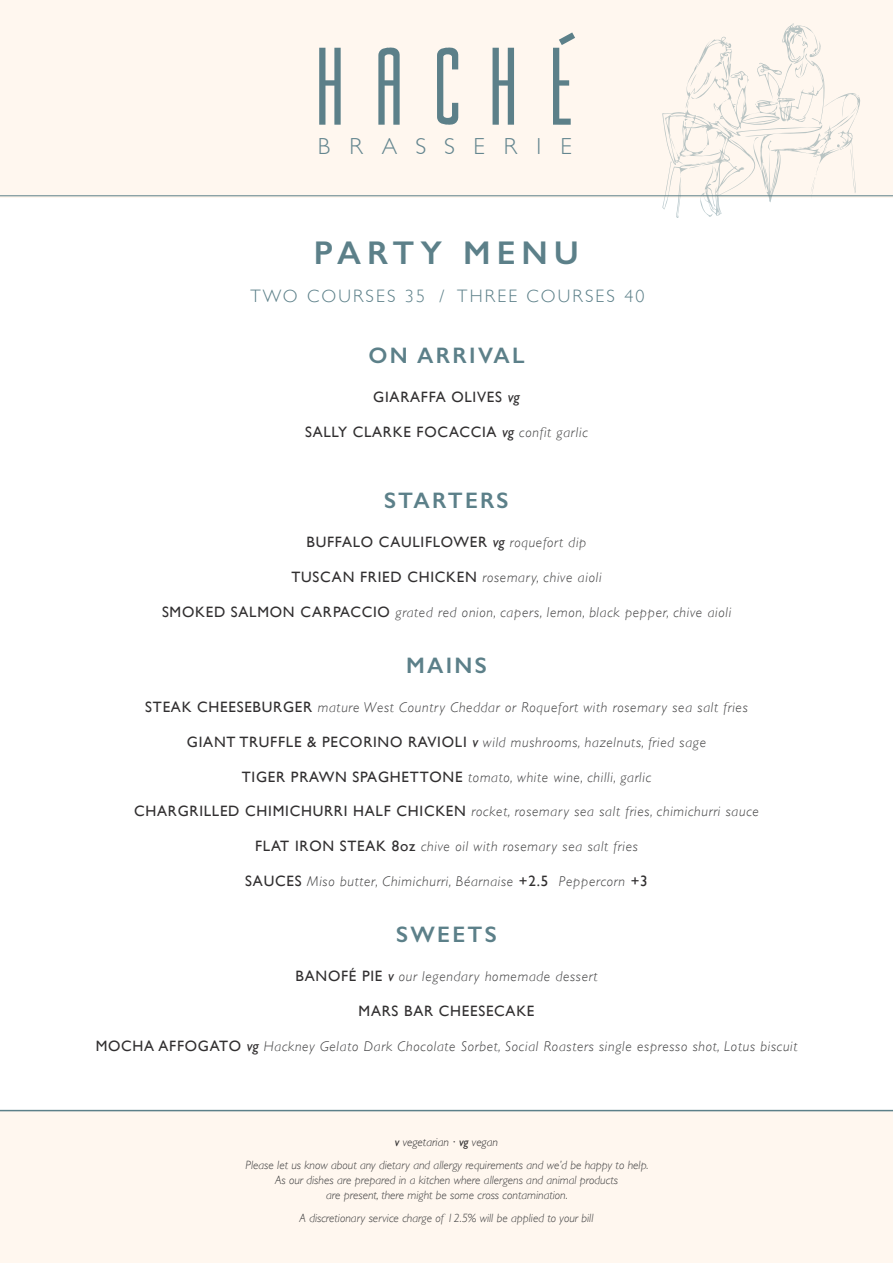
<style>
.page{position:relative;width:893px;height:1263px;background:#fff}
.page>*{position:absolute;margin:0;border:0;box-sizing:border-box;transform-origin:0 0}
.t1{font:600 33px "Gill Sans";letter-spacing:.18em;color:#5c8089}
.t2{font:300 23.1px "Gill Sans";letter-spacing:.83em;color:#64868f}
.t3{font:600 22.5px "Gill Sans";letter-spacing:.1em;color:#5c8089}
.t4{font:300 18px "Gill Sans";letter-spacing:.12em;color:#5c8089}
.t5{font:15px "Gill Sans";letter-spacing:.05em;color:#312f30}
.t6{font:italic 300 14.25px "Gill Sans";letter-spacing:.05em;color:#3e3e3f}
.t7{font:italic 300 12px/15px "Gill Sans";color:#3e3e3f;text-align:center}
.t8{font:italic 300 12px "Gill Sans";color:#312f30}
.s1{font-style:italic}
.s2{font-weight:300;font-style:italic;font-size:14.25px;color:#3e3e3f}
.s3{font-weight:400;font-style:normal;font-size:15px;color:#312f30}
.s4{font-weight:400;font-size:15px;color:#312f30}
.s5{font-weight:400}
</style>
<div class="page">
<div style="left:0;top:1110px;width:893px;height:153px;background:#fff7ef"></div>
<div style="left:0;top:0;width:893px;height:197px;background:#fff7ef"></div>
<hr style="left:0;top:195px;width:893px;height:1px;background:#5c8089">
<svg style="left:319px;top:48px;width:22px;height:77px"></svg>
<svg style="left:378px;top:47px;width:22px;height:78px"></svg>
<svg style="left:437px;top:47px;width:21px;height:78px"></svg>
<svg style="left:493px;top:48px;width:21px;height:77px"></svg>
<svg style="left:553px;top:32px;width:22px;height:93px"></svg>
<hr style="left:0;top:1110px;width:893px;height:1px;background:#5c8089">
<svg style="left:662px;top:23px;width:198px;height:195px"></svg>
<p class="t2" style="left:318px;top:128px;width:255px">BRASSERIE</p>
<p class="t1" style="left:314px;top:233px;width:267px">PARTY MENU</p>
<p class="t4" style="left:250px;top:282px;width:396px">TWO COURSES 35 / THREE COURSES 40</p>
<p class="t3" style="left:368px;top:342px;width:158px">ON ARRIVAL</p>
<p class="t5" style="left:373px;top:388px;width:148px">GIARAFFA OLIVES <span class="s1">vg</span></p>
<p class="t5" style="left:305px;top:424px;width:284px">SALLY CLARKE FOCACCIA <span class="s1">vg</span> <span class="s2">confit garlic</span></p>
<p class="t3" style="left:384px;top:486px;width:126px">STARTERS</p>
<p class="t5" style="left:307px;top:533px;width:281px">BUFFALO CAULIFLOWER <span class="s1">vg</span> <span class="s2">roquefort dip</span></p>
<p class="t6" style="left:291px;top:569px;width:312px"><span class="s3">TUSCAN FRIED CHICKEN</span> rosemary, chive aioli</p>
<p class="t6" style="left:162px;top:604px;width:571px"><span class="s3">SMOKED SALMON CARPACCIO</span> grated red onion, capers, lemon, black pepper, chive aioli</p>
<p class="t3" style="left:406px;top:652px;width:82px">MAINS</p>
<p class="t6" style="left:145px;top:699px;width:604px"><span class="s3">STEAK CHEESEBURGER</span> mature West Country Cheddar or Roquefort with rosemary sea salt fries</p>
<p class="t6" style="left:187px;top:734px;width:521px"><span class="s3">GIANT TRUFFLE &amp; PECORINO RAVIOLI</span> <span class="s4">v</span> wild mushrooms, hazelnuts, fried sage</p>
<p class="t6" style="left:242px;top:769px;width:411px"><span class="s3">TIGER PRAWN SPAGHETTONE</span> tomato, white wine, chilli, garlic</p>
<p class="t6" style="left:134px;top:803px;width:626px"><span class="s3">CHARGRILLED CHIMICHURRI HALF CHICKEN</span> rocket, rosemary sea salt fries, chimichurri sauce</p>
<p class="t6" style="left:255px;top:838px;width:384px"><span class="s3">FLAT IRON STEAK 8oz</span> chive oil with rosemary sea salt fries</p>
<p class="t6" style="left:245px;top:873px;width:404px"><span class="s3">SAUCES</span> Miso butter, Chimichurri, Béarnaise <span class="s3">+2.5</span> Peppercorn <span class="s3">+3</span></p>
<p class="t3" style="left:396px;top:920px;width:102px">SWEETS</p>
<p class="t6" style="left:296px;top:968px;width:303px"><span class="s3">BANOFÉ PIE</span> <span class="s4">v</span> our legendary homemade dessert</p>
<p class="t5" style="left:359px;top:1002px;width:177px">MARS BAR CHEESECAKE</p>
<p class="t6" style="left:96px;top:1038px;width:703px"><span class="s3">MOCHA AFFOGATO</span> <span class="s4">vg</span> Hackney Gelato Dark Chocolate Sorbet, Social Roasters single espresso shot, Lotus biscuit</p>
<p class="t8" style="left:395px;top:1135px;width:105px"><span class="s5">v</span> vegetarian <span class="s5">vg</span> vegan</p>
<p class="t7" style="left:245px;top:1157px;width:405px">Please let us know about any dietary and allergy requirements and we’d be happy to help.<br>As our dishes are prepared in a kitchen where allergens and animal products<br>are present, there might be some cross contamination.</p>
<p class="t7" style="left:300px;top:1210px;width:295px">A discretionary service charge of 12.5% will be applied to your bill</p>
</div>
